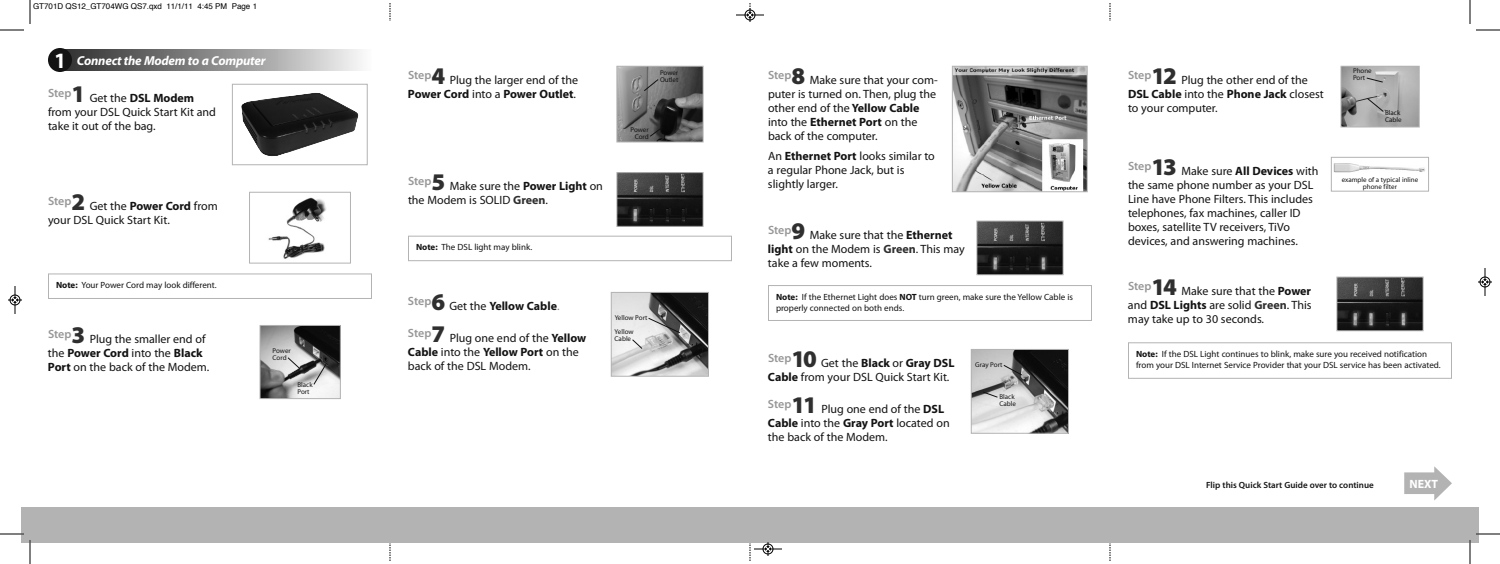
<style>
.page{position:relative;width:1500px;height:564px;background:#fff}
.page>*{position:absolute;margin:0;border:0;box-sizing:border-box;transform-origin:0 0}
.t1{font:italic 700 13px "Myriad Pro";letter-spacing:-.015em;color:#fff}
.t2{font:12px/14px "Myriad Pro";color:#131313}
.t3{font:700 12px "Myriad Pro";color:#131313}
.t4{font:700 12px "Myriad Pro";color:#fff}
.t5{font:9px/10.8px "Myriad Pro";color:#131313}
.t6{font:600 9px "Myriad Pro";color:#131313}
.t7{font:8px "Helvetica";color:#000}
.t8{font:7px/7px "Myriad Pro";color:#131313}
.s1{font-style:normal;font-size:22px}
.s2{font-weight:900;font-size:24px;color:#2f2f2f}
.s3{font-weight:700}
.s4{font-weight:700;color:#2f2f2f}
.s5{font-weight:400}
.s6{font-weight:400;color:#898989}
</style>
<div class="page">
<svg style="left:390px;top:3px;width:1px;height:558px"></svg>
<div style="left:386px;top:21px;width:8px;height:522px;background:#fff"></div>
<svg style="left:1110px;top:3px;width:1px;height:558px"></svg>
<div style="left:1106px;top:21px;width:8px;height:522px;background:#fff"></div>
<div style="left:21px;top:507px;width:1458px;height:36px;background:#b3b3b3"></div>
<div style="left:408px;top:236px;width:324px;height:25px;border:1px solid #b3b3b3"></div>
<div style="left:768px;top:285px;width:324px;height:36px;border:1px solid #b3b3b3"></div>
<div style="left:278px;top:49px;width:94px;height:22px;background:linear-gradient(to right,#b4b4b4,#fcfcfc)"></div>
<div style="left:61px;top:49px;width:217px;height:22px;background:linear-gradient(to right,#2f2f2f,#b1b1b1)"></div>
<div style="left:48px;top:48px;width:24px;height:24px;background:#131313;border-radius:50%"></div>
<img style="left:241px;top:93px;width:118px;height:63px">
<div style="left:232px;top:84px;width:136px;height:81px;border:1px solid #b3b3b3"></div>
<img style="left:619px;top:68px;width:82px;height:72px">
<div style="left:617px;top:66px;width:86px;height:76px;border:1px solid #b3b3b3"></div>
<img style="left:619px;top:174px;width:82px;height:51px">
<div style="left:617px;top:172px;width:86px;height:55px;border:1px solid #b3b3b3"></div>
<img style="left:613px;top:294px;width:94px;height:80px">
<div style="left:611px;top:292px;width:98px;height:84px;border:1px solid #b3b3b3"></div>
<svg style="left:1404px;top:466px;width:48px;height:35px"></svg>
<img style="left:979px;top:223px;width:82px;height:50px">
<div style="left:977px;top:221px;width:86px;height:54px;border:1px solid #b3b3b3"></div>
<svg style="left:632px;top:339px;width:11px;height:10px"></svg>
<svg style="left:648px;top:318px;width:33px;height:15px"></svg>
<img style="left:973px;top:351px;width:94px;height:81px">
<div style="left:971px;top:349px;width:98px;height:85px;border:1px solid #b3b3b3"></div>
<img style="left:1333px;top:163px;width:92px;height:10px">
<div style="left:1331px;top:157px;width:98px;height:34px;border:1px solid #b3b3b3"></div>
<img style="left:954px;top:68px;width:132px;height:122px">
<div style="left:952px;top:66px;width:136px;height:126px;border:1px solid #b3b3b3"></div>
<img style="left:1343px;top:68px;width:75px;height:57px">
<div style="left:1341px;top:66px;width:79px;height:61px;border:1px solid #b3b3b3"></div>
<svg style="left:982px;top:391px;width:16px;height:7px"></svg>
<svg style="left:1003px;top:365px;width:19px;height:11px"></svg>
<svg style="left:1367px;top:98px;width:17px;height:14px"></svg>
<svg style="left:1366px;top:77px;width:17px;height:6px"></svg>
<div style="left:48px;top:273px;width:324px;height:26px;border:1px solid #b3b3b3"></div>
<img style="left:268px;top:197px;width:58px;height:62px">
<div style="left:249px;top:192px;width:102px;height:71px;border:1px solid #b3b3b3"></div>
<img style="left:262px;top:327px;width:77px;height:70px">
<div style="left:260px;top:325px;width:81px;height:74px;border:1px solid #b3b3b3"></div>
<svg style="left:313px;top:363px;width:14px;height:22px"></svg>
<svg style="left:287px;top:357px;width:14px;height:12px"></svg>
<div style="left:1128px;top:342px;width:324px;height:37px;border:1px solid #b3b3b3"></div>
<img style="left:1339px;top:279px;width:82px;height:50px">
<div style="left:1337px;top:277px;width:86px;height:54px;border:1px solid #b3b3b3"></div>
<svg style="left:649px;top:126px;width:15px;height:12px"></svg>
<svg style="left:643px;top:78px;width:17px;height:14px"></svg>
<svg style="left:30px;top:0;width:1px;height:24px"></svg>
<svg style="left:0;top:30px;width:24px;height:1px"></svg>
<svg style="left:1470px;top:0;width:1px;height:24px"></svg>
<svg style="left:1476px;top:30px;width:24px;height:1px"></svg>
<svg style="left:30px;top:540px;width:1px;height:24px"></svg>
<svg style="left:0;top:534px;width:24px;height:1px"></svg>
<svg style="left:1470px;top:534px;width:30px;height:30px"></svg>
<svg style="left:736px;top:3px;width:46px;height:558px"></svg>
<svg style="left:8px;top:286px;width:14px;height:28px"></svg>
<svg style="left:1478px;top:268px;width:14px;height:28px"></svg>
<p class="t7" style="left:33px;top:3px;width:226px">GT701D QS12_GT704WG QS7.qxd 11/1/11 4:45 PM Page 1</p>
<p class="t1" style="left:54px;top:55px;width:213px"><span class="s1">1</span> Connect the Modem to a Computer</p>
<p class="t2" style="left:48px;top:92px;width:170px"><sup>Step</sup><span class="s2">1</span> Get the <span class="s3">DSL Modem </span>from your DSL Quick Start Kit and take it out of the bag.</p>
<p class="t2" style="left:48px;top:200px;width:171px"><sup>Step</sup><span class="s2">2</span> Get the <span class="s3">Power Cord</span> from your DSL Quick Start Kit.</p>
<p class="t5" style="left:56px;top:281px;width:162px"><span class="s3">Note:</span> Your Power Cord may look different.</p>
<p class="t2" style="left:48px;top:333px;width:163px"><sup>Step</sup><span class="s2">3</span> Plug the smaller end of the <span class="s3">Power Cord</span> into the <span class="s3">Black<br>Port</span> on the back of the Modem.</p>
<p class="t8" style="left:273px;top:347px;width:20px">Power<br>Cord</p>
<p class="t8" style="left:297px;top:382px;width:17px">Black<br>Port</p>
<p class="t2" style="left:408px;top:74px;width:172px"><sup>Step</sup><span class="s2">4</span> Plug the larger end of the<br><span class="s3">Power Cord</span> into a <span class="s3">Power Outlet</span>.</p>
<p class="t2" style="left:408px;top:180px;width:196px"><sup>Step</sup><span class="s2">5</span> Make sure the <span class="s3">Power Light</span> on the Modem is SOLID <span class="s4">Green</span>.</p>
<p class="t5" style="left:416px;top:243px;width:118px"><span class="s3">Note:</span> The DSL light may blink.</p>
<p class="t8" style="left:660px;top:69px;width:20px">Power<br>Outlet</p>
<p class="t8" style="left:631px;top:126px;width:20px;text-align:right">Power<br>Cord</p>
<p class="t2" style="left:768px;top:74px;width:171px"><sup>Step</sup><span class="s2">8</span> Make sure that your com&shy;puter is turned on. Then, plug the other end of the <span class="s3">Yellow Cable </span>into the <span class="s3">Ethernet Port</span> on the back of the computer.</p>
<p class="t2" style="left:768px;top:150px;width:168px">An <span class="s3">Ethernet Port</span> looks similar to a regular Phone Jack, but is slightly larger.</p>
<p class="t2" style="left:768px;top:229px;width:198px"><sup>Step</sup><span class="s2">9</span> Make sure that the <span class="s3">Ethernet light</span> on the Modem is <span class="s4">Green</span>. This may take a few moments.</p>
<p class="t2" style="left:1128px;top:74px;width:197px"><sup>Step</sup><span class="s2">12</span> Plug the other end of the<br><span class="s3">DSL Cable</span> into the <span class="s3">Phone Jack</span> closest to your computer.</p>
<p class="t2" style="left:1128px;top:165px;width:192px"><sup>Step</sup><span class="s2">13</span> Make sure <span class="s3">All Devices</span> with the same phone number as your DSL Line have Phone Filters. This includes telephones, fax machines, caller ID boxes, satellite TV receivers, TiVo devices, and answering machines.</p>
<p class="t8" style="left:1353px;top:68px;width:20px">Phone<br>Port</p>
<p class="t8" style="left:1385px;top:109px;width:18px">Black<br>Cable</p>
<p class="t8" style="left:1342px;top:176px;width:78px;text-align:center">example of a typical inline phone filter</p>
<p class="t3" style="left:408px;top:302px;width:153px"><sup>Step</sup><span class="s2">6</span> <span class="s5">Get the</span> Yellow Cable<span class="s6">.</span></p>
<p class="t2" style="left:408px;top:332px;width:180px"><sup>Step</sup><span class="s2">7</span> Plug one end of the <span class="s3">Yellow<br>Cable</span> into the <span class="s3">Yellow Port</span> on the back of the DSL Modem.</p>
<p class="t8" style="left:615px;top:311px;width:34px;line-height:14.6px">Yellow Port<br>Yellow</p>
<p class="t8" style="left:615px;top:336px;width:18px">Cable</p>
<p class="t5" style="left:776px;top:292px;width:299px"><span class="s3">Note:</span> If the Ethernet Light does <span class="s3">NOT</span> turn green, make sure the Yellow Cable is properly connected on both ends.</p>
<p class="t2" style="left:768px;top:357px;width:188px"><sup>Step</sup><span class="s2">10</span> Get the <span class="s3">Black</span> or <span class="s3">Gray DSL<br>Cable</span> from your DSL Quick Start Kit.</p>
<p class="t2" style="left:768px;top:403px;width:183px"><sup>Step</sup><span class="s2">11</span> Plug one end of the <span class="s3">DSL<br>Cable</span> into the <span class="s3">Gray Port</span> located on the back of the Modem.</p>
<p class="t8" style="left:975px;top:362px;width:29px">Gray Port</p>
<p class="t8" style="left:999px;top:394px;width:18px">Black<br>Cable</p>
<p class="t2" style="left:1128px;top:285px;width:185px;text-align:justify"><sup>Step</sup><span class="s2">14</span> Make sure that the <span class="s3">Power </span>and <span class="s3">DSL Lights</span> are solid <span class="s4">Green</span>. This may take up to 30 seconds.</p>
<p class="t5" style="left:1136px;top:349px;width:306px"><span class="s3">Note:</span> If the DSL Light continues to blink, make sure you received notification from your DSL Internet Service Provider that your DSL service has been activated.</p>
<p class="t6" style="left:1206px;top:482px;width:169px">Flip this Quick Start Guide over to continue</p>
<p class="t4" style="left:1409px;top:480px;width:30px">NEXT</p>
</div>
